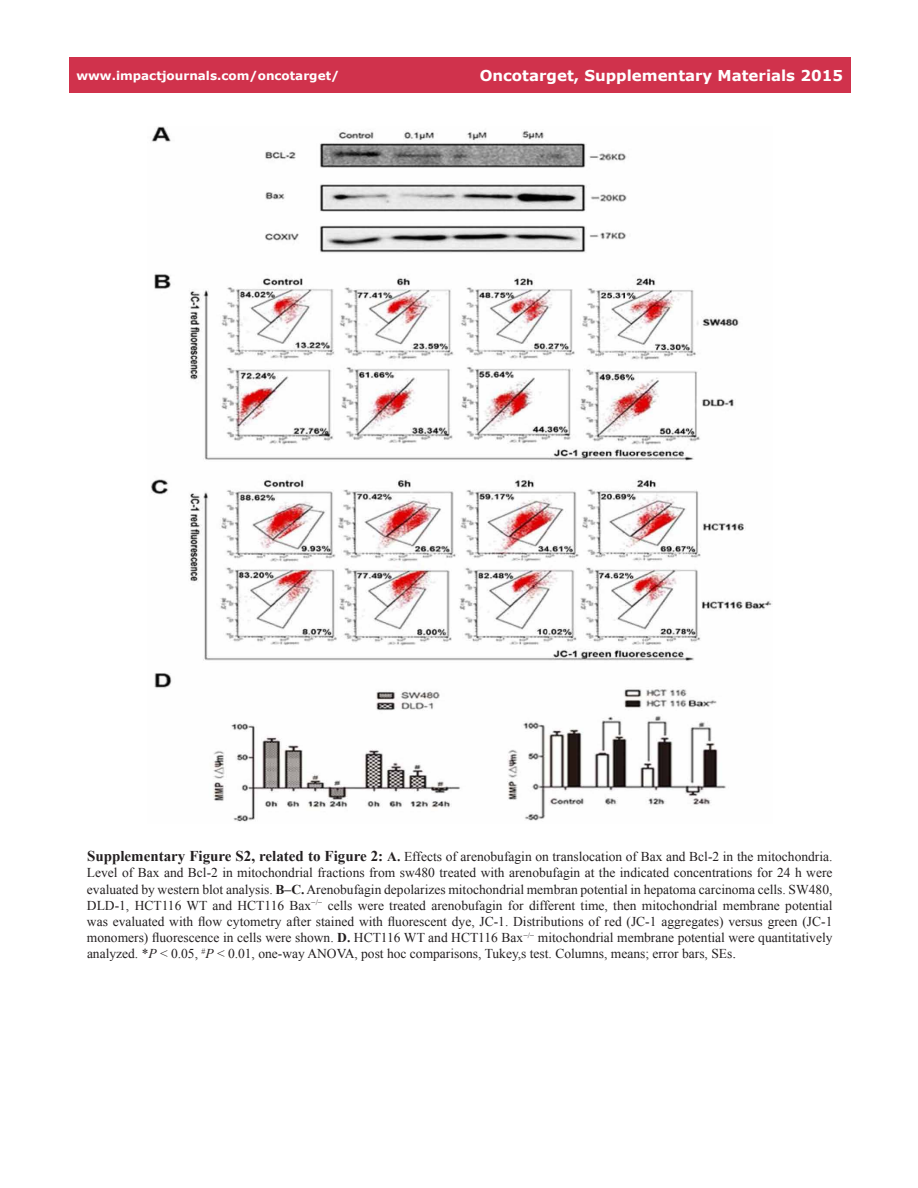
<style>
.page{position:relative;width:918px;height:1188px;background:#fff}
.page>*{position:absolute;margin:0;border:0;box-sizing:border-box;transform-origin:0 0}
.t1{font:700 15px "Verdana";color:#fff}
.t2{font:13.5px/16.2px "Times New Roman";color:#231f20;text-align:justify}
.t3{font:700 12px "Verdana";color:#fff}
.s1{font-weight:700;font-size:15px}
.s2{font-weight:700}
.s3{font-style:italic}
.s4{font-size:15px}
</style>
<div class="page">
<div style="left:69px;top:57px;width:781px;height:36px;background:#d0324c"></div>
<img style="left:151px;top:127px;width:621px;height:695px">
<p class="t3" style="left:76px;top:67px;width:264px">www.impactjournals.com/oncotarget/</p>
<p class="t1" style="left:480px;top:66px;width:365px">Oncotarget, Supplementary Materials 2015</p>
<p class="t2" style="left:87px;top:848px;width:747px"><span class="s1">Supplementary Figure S2, related to Figure 2:</span> <span class="s2">A.</span> Effects of arenobufagin on translocation of Bax and Bcl-2 in the mitochondria.<br>Level of Bax and Bcl-2 in mitochondrial fractions from sw480 treated with arenobufagin at the indicated concentrations for 24 h were evaluated by western blot analysis. <span class="s2">B–C.</span> Arenobufagin depolarizes mitochondrial membran potential in hepatoma carcinoma cells. SW480, DLD-1, HCT116 WT and HCT116 Bax<sup>−/−</sup> cells were treated arenobufagin for different time, then mitochondrial membrane potential was evaluated with flow cytometry after stained with fluorescent dye, JC-1. Distributions of red (JC-1 aggregates) versus green (JC-1 monomers) fluorescence in cells were shown. <span class="s2">D.</span> HCT116 WT and HCT116 Bax<sup>−/−</sup> mitochondrial membrane potential were quantitatively analyzed. *<span class="s3">P</span> &lt; 0.05, <sup>#</sup><span class="s3">P</span> &lt; 0.01, one-way ANOVA, post hoc comparisons, Tukey,s test. Columns, means; error bars, SEs<span class="s4">.</span></p>
</div>
